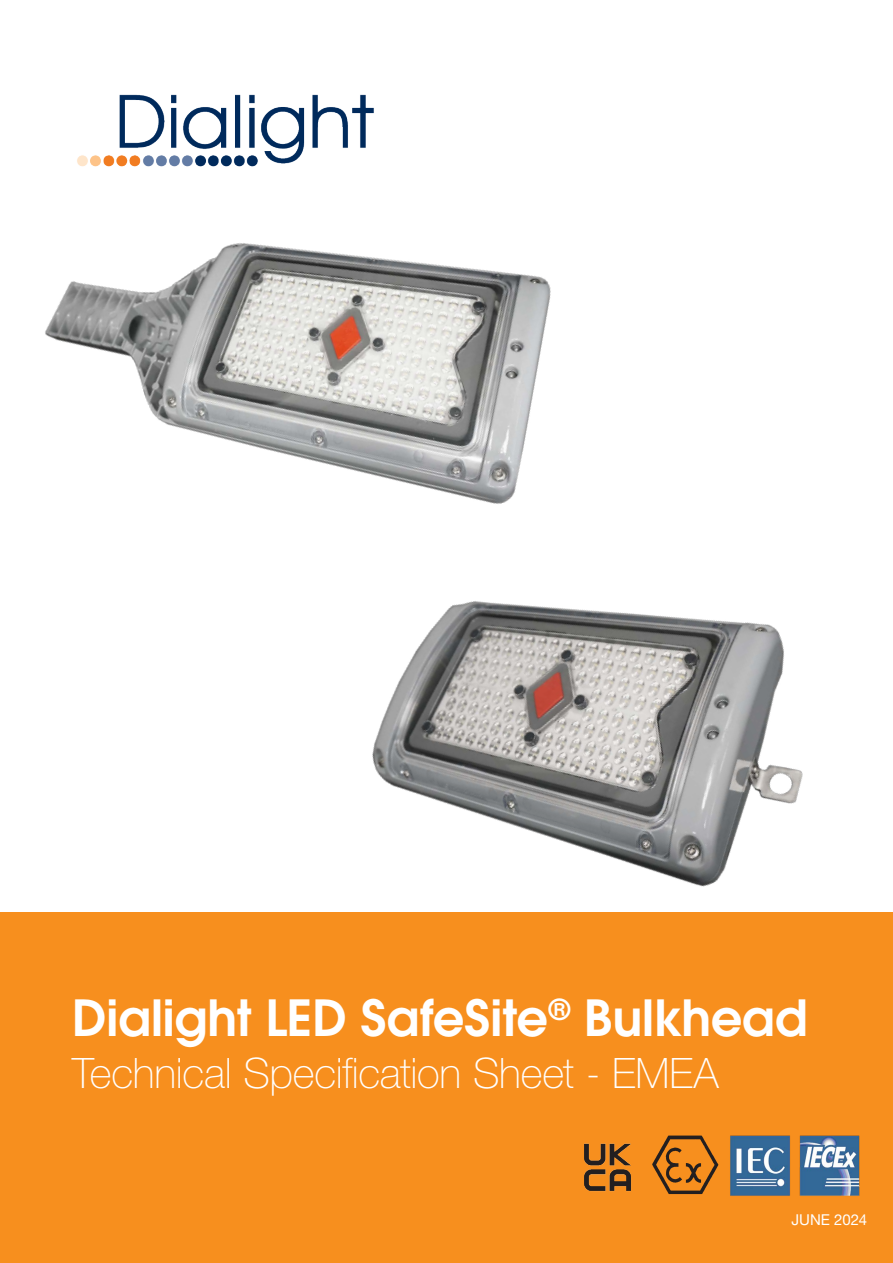
<style>
.page{position:relative;width:893px;height:1263px;background:#fff}
.page>*{position:absolute;margin:0;border:0;box-sizing:border-box;transform-origin:0 0}
.Cover_Title{font:600 49.5px "ITC Avant Garde Std";color:#fff}
.Cover_Subtitle{font:100 42px "Helvetica Neue LT Std";letter-spacing:-.005em;color:#fff}
.Cover_Subtitle-2{font:15px "Helvetica Neue LT Std";letter-spacing:.005em;color:#fff}
</style>
<div class="page">
<div style="left:0;top:913px;width:893px;height:350px;background:#f78f1e"></div>
<img style="left:77px;top:94px;width:297px;height:73px">
<img style="left:286px;top:601px;width:596px;height:312px">
<img style="left:45px;top:243px;width:506px;height:261px">
<img style="left:584px;top:1135px;width:135px;height:60px">
<img style="left:730px;top:1135px;width:130px;height:61px">
<p class="Cover_Title" style="left:72px;top:985px;width:737px">Dialight LED SafeSite<sup>®</sup> Bulkhead</p>
<p class="Cover_Subtitle" style="left:72px;top:1049px;width:648px">Technical Specification Sheet - EMEA</p>
<p class="Cover_Subtitle-2" style="left:791px;top:1211px;width:77px">JUNE 2024</p>
</div>
